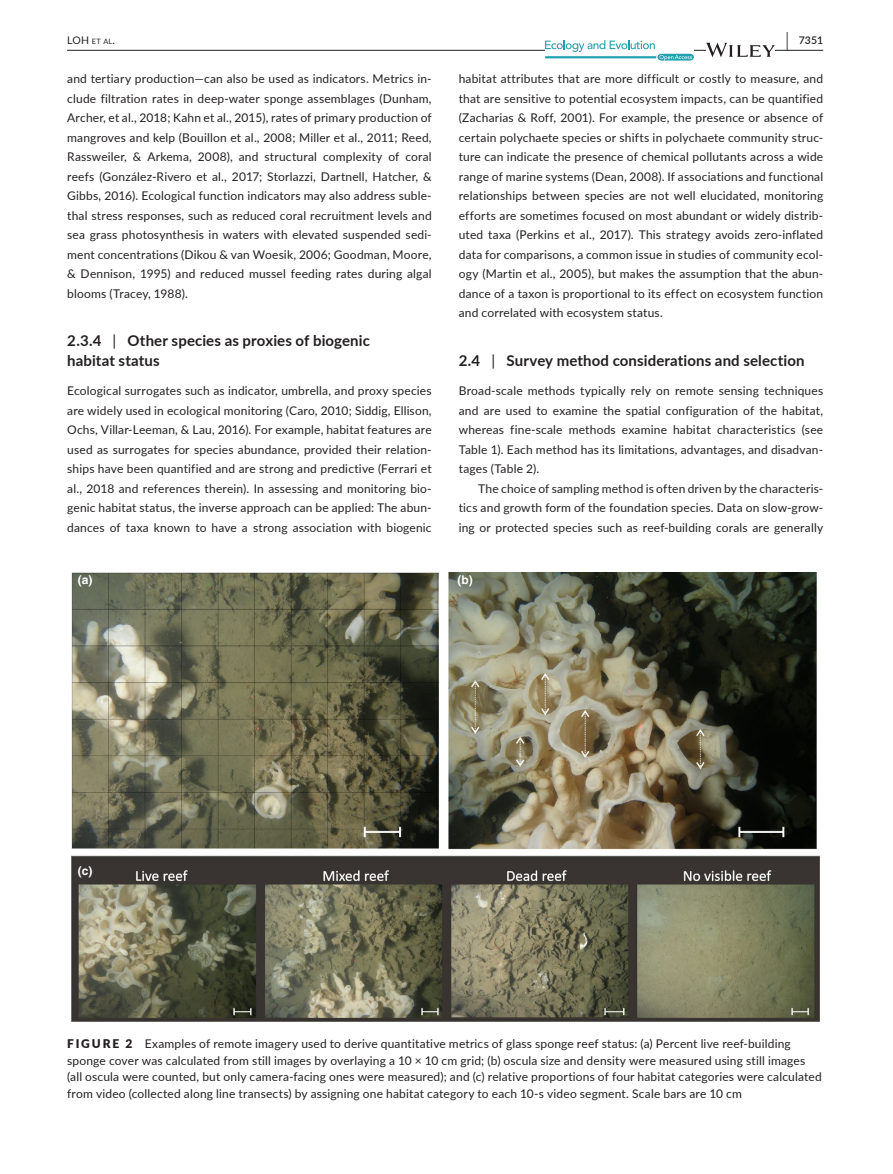
<style>
.page{position:relative;width:893px;height:1174px;background:#fff}
.page>*{position:absolute;margin:0;border:0;box-sizing:border-box;transform-origin:0 0}
.t1{font:600 19.5px "Lato";color:#231f20;scale:.48 1}
.t2{font:700 15px/19.5px "Lato";letter-spacing:.01em;color:#231f20}
.t3{font:12px/19.5px "Lato";letter-spacing:.015em;color:#231f20;text-align:justify}
.t4{font:700 12px "Helvetica";color:#fff}
.t5{font:10.5px "Lato";color:#231f20}
.t6{font:600 10.5px "Lato";color:#231f20}
.s1{font-size:7.35px}
.s2{font-weight:400}
.s3{font-weight:900}
</style>
<div class="page">
<hr style="left:67px;top:50px;width:756px;height:1px;background:#231f20">
<svg style="left:545px;top:40px;width:149px;height:21px"></svg>
<svg style="left:706px;top:43px;width:69px;height:14px"></svg>
<img style="left:71px;top:573px;width:748px;height:448px">
<h1 class="t1" style="left:786px;top:26px;width:7px">|</h1>
<p class="t5" style="left:67px;top:33px;width:49px">LOH <span class="s1">et al</span>.</p>
<p class="t6" style="left:799px;top:33px;width:26px">7351</p>
<p class="t3" style="left:67px;top:68px;width:366px">and tertiary production—can also be used as indicators. Metrics in&shy;clude filtration rates in deep‐water sponge assemblages (Dunham, Archer, et al., 2018; Kahn et al., 2015), rates of primary production of mangroves and kelp (Bouillon et al., 2008; Miller et al., 2011; Reed, Rassweiler, &amp; Arkema, 2008), and structural complexity of coral reefs (González‐Rivero et al., 2017; Storlazzi, Dartnell, Hatcher, &amp; Gibbs, 2016). Ecological function indicators may also address suble&shy;thal stress responses, such as reduced coral recruitment levels and sea grass photosynthesis in waters with elevated suspended sedi&shy;ment concentrations (Dikou &amp; van Woesik, 2006; Goodman, Moore, &amp; Dennison, 1995) and reduced mussel feeding rates during algal blooms (Tracey, 1988).</p>
<p class="t2" style="left:67px;top:330px;width:304px">2.3.4 <span class="s2">|</span> Other species as proxies of biogenic habitat status</p>
<p class="t3" style="left:67px;top:380px;width:366px">Ecological surrogates such as indicator, umbrella, and proxy species are widely used in ecological monitoring (Caro, 2010; Siddig, Ellison, Ochs, Villar‐Leeman, &amp; Lau, 2016). For example, habitat features are used as surrogates for species abundance, provided their relation&shy;ships have been quantified and are strong and predictive (Ferrari et al., 2018 and references therein). In assessing and monitoring bio&shy;genic habitat status, the inverse approach can be applied: The abun&shy;dances of taxa known to have a strong association with biogenic</p>
<p class="t3" style="left:459px;top:68px;width:366px">habitat attributes that are more difficult or costly to measure, and that are sensitive to potential ecosystem impacts, can be quantified (Zacharias &amp; Roff, 2001). For example, the presence or absence of certain polychaete species or shifts in polychaete community struc&shy;ture can indicate the presence of chemical pollutants across a wide range of marine systems (Dean, 2008). If associations and functional relationships between species are not well elucidated, monitoring efforts are sometimes focused on most abundant or widely distrib&shy;uted taxa (Perkins et al., 2017). This strategy avoids zero‐inflated data for comparisons, a common issue in studies of community ecol&shy;ogy (Martin et al., 2005), but makes the assumption that the abun&shy;dance of a taxon is proportional to its effect on ecosystem function and correlated with ecosystem status.</p>
<p class="t2" style="left:459px;top:350px;width:347px">2.4 <span class="s2">|</span> Survey method considerations and selection</p>
<p class="t3" style="left:459px;top:380px;width:366px">Broad‐scale methods typically rely on remote sensing techniques and are used to examine the spatial configuration of the habitat, whereas fine‐scale methods examine habitat characteristics (see Table 1). Each method has its limitations, advantages, and disadvan&shy;tages (Table 2).</p>
<p class="t3" style="left:459px;top:478px;width:366px;text-indent:20px">The choice of sampling method is often driven by the characteris&shy;tics and growth form of the foundation species. Data on slow‐grow&shy;ing or protected species such as reef‐building corals are generally</p>
<p class="t4" style="left:78px;top:572px;width:16px">(a)</p>
<p class="t4" style="left:78px;top:863px;width:16px">(c)</p>
<p class="t4" style="left:457px;top:572px;width:17px">(b)</p>
<p class="t3" style="left:67px;top:1035px;width:756px;line-height:16.5px;text-align:left"><span class="s3">FIGURE 2</span> Examples of remote imagery used to derive quantitative metrics of glass sponge reef status: (a) Percent live reef‐building sponge cover was calculated from still images by overlaying a 10 × 10 cm grid; (b) oscula size and density were measured using still images (all oscula were counted, but only camera‐facing ones were measured); and (c) relative proportions of four habitat categories were calculated from video (collected along line transects) by assigning one habitat category to each 10‐s video segment. Scale bars are 10 cm</p>
</div>
